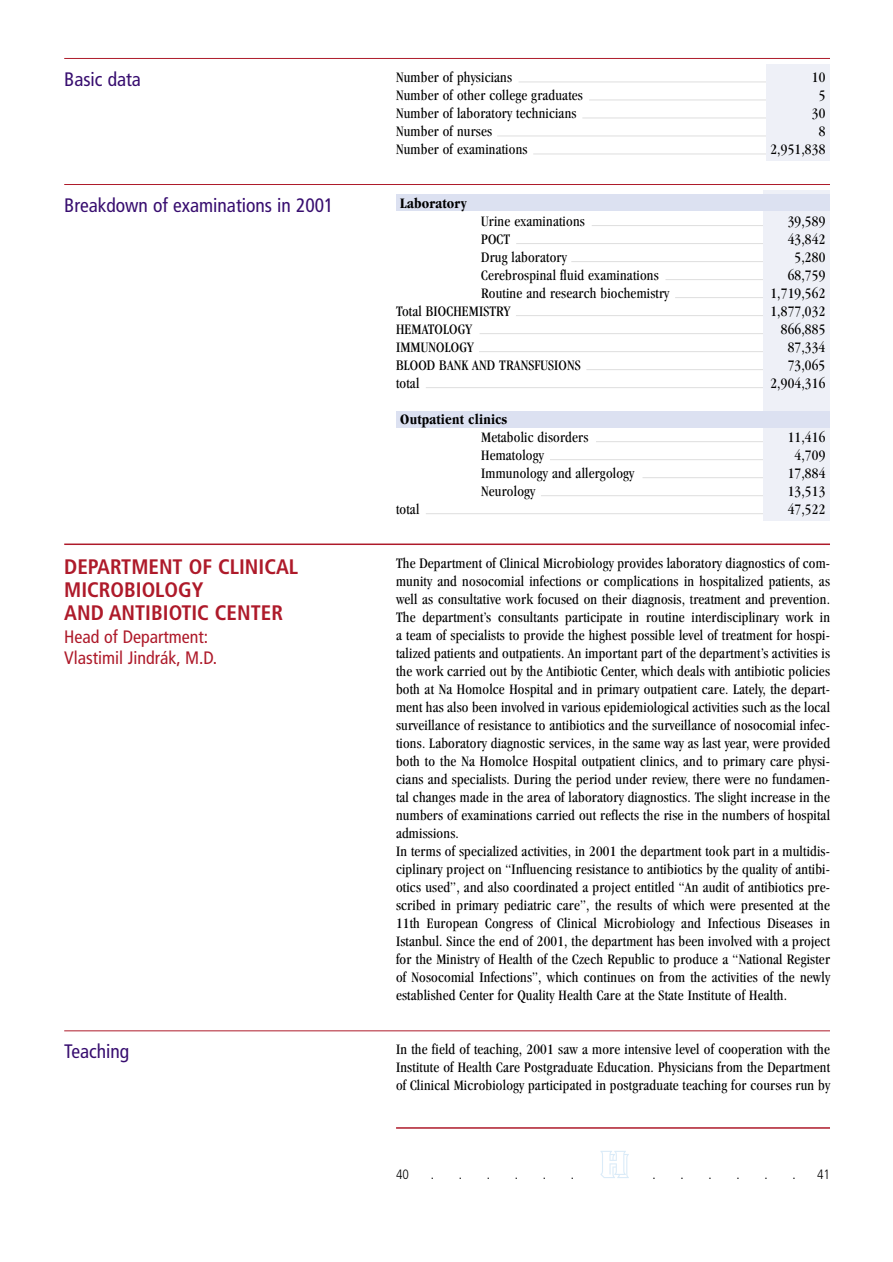
<style>
.page{position:relative;width:893px;height:1262px;background:#fff}
.page>*{position:absolute;margin:0;border:0;box-sizing:border-box;transform-origin:0 0}
.t1{font:700 condensed 21px/23.1px "Frutiger CE";color:#ae1a2a}
.t2{font:condensed 19.5px "Frutiger CE";color:#370d6f}
.t3{font:condensed 18px/21px "Frutiger CE";color:#ae1a2a}
.t4{font:condensed 15px/18px "Garamond CE";letter-spacing:.015em;color:#000}
.t5{font:700 condensed 15px "Garamond CE";letter-spacing:.015em;color:#000}
.t6{font:300 condensed 13.5px "Frutiger CE";color:#000}
</style>
<div class="page">
<hr style="left:591px;top:225px;width:223px;height:1px;background:#dedede">
<hr style="left:516px;top:243px;width:298px;height:1px;background:#dedede">
<hr style="left:571px;top:261px;width:243px;height:1px;background:#dedede">
<hr style="left:665px;top:279px;width:149px;height:1px;background:#dedede">
<hr style="left:675px;top:297px;width:139px;height:1px;background:#dedede">
<hr style="left:516px;top:315px;width:298px;height:1px;background:#dedede">
<hr style="left:479px;top:333px;width:335px;height:1px;background:#dedede">
<hr style="left:479px;top:351px;width:335px;height:1px;background:#dedede">
<hr style="left:586px;top:369px;width:228px;height:1px;background:#dedede">
<hr style="left:426px;top:387px;width:388px;height:1px;background:#dedede">
<hr style="left:596px;top:441px;width:218px;height:1px;background:#dedede">
<hr style="left:550px;top:459px;width:264px;height:1px;background:#dedede">
<hr style="left:642px;top:477px;width:172px;height:1px;background:#dedede">
<hr style="left:541px;top:495px;width:273px;height:1px;background:#dedede">
<hr style="left:426px;top:513px;width:388px;height:1px;background:#dedede">
<div style="left:763px;top:190px;width:67px;height:330px;background:#eef0f7"></div>
<div style="left:396px;top:194px;width:434px;height:17px;background:#dce1f1"></div>
<div style="left:396px;top:410px;width:434px;height:17px;background:#dce1f1"></div>
<hr style="left:518px;top:82px;width:258px;height:1px;background:#dedede">
<hr style="left:589px;top:100px;width:187px;height:1px;background:#dedede">
<hr style="left:582px;top:118px;width:194px;height:1px;background:#dedede">
<hr style="left:497px;top:136px;width:279px;height:1px;background:#dedede">
<hr style="left:533px;top:154px;width:243px;height:1px;background:#dedede">
<div style="left:766px;top:64px;width:64px;height:97px;background:#eef0f7"></div>
<svg style="left:600px;top:1151px;width:28px;height:27px"></svg>
<hr style="left:396px;top:1127px;width:434px;height:1px;background:#ae1a2a">
<hr style="left:64px;top:184px;width:766px;height:1px;background:#ae1a2a">
<hr style="left:64px;top:1030px;width:766px;height:1px;background:#ae1a2a">
<hr style="left:64px;top:543px;width:766px;height:2px;background:#ae1a2a">
<hr style="left:64px;top:58px;width:766px;height:1px;background:#ae1a2a">
<h2 class="t2" style="left:64px;top:71px;width:78px">Basic data</h2>
<p class="t4" style="left:396px;top:69px;width:118px">Number of physicians</p>
<p class="t4" style="left:811px;top:69px;width:15px">10</p>
<p class="t4" style="left:396px;top:87px;width:188px">Number of other college graduates</p>
<p class="t4" style="left:818px;top:87px;width:8px">5</p>
<p class="t4" style="left:396px;top:105px;width:182px">Number of laboratory technicians</p>
<p class="t4" style="left:811px;top:105px;width:15px">30</p>
<p class="t4" style="left:396px;top:123px;width:98px">Number of nurses</p>
<p class="t4" style="left:818px;top:123px;width:8px">8</p>
<p class="t4" style="left:396px;top:141px;width:133px">Number of examinations</p>
<p class="t4" style="left:770px;top:141px;width:56px">2,951,838</p>
<h2 class="t2" style="left:64px;top:197px;width:271px">Breakdown of examinations in 2001</h2>
<p class="t5" style="left:400px;top:197px;width:68px">Laboratory</p>
<p class="t4" style="left:481px;top:213px;width:105px">Urine examinations</p>
<p class="t4" style="left:787px;top:213px;width:39px">39,589</p>
<p class="t4" style="left:481px;top:231px;width:30px">POCT</p>
<p class="t4" style="left:787px;top:231px;width:39px">43,842</p>
<p class="t4" style="left:481px;top:249px;width:87px">Drug laboratory</p>
<p class="t4" style="left:794px;top:249px;width:32px">5,280</p>
<p class="t4" style="left:481px;top:267px;width:179px">Cerebrospinal fluid examinations</p>
<p class="t4" style="left:787px;top:267px;width:39px">68,759</p>
<p class="t4" style="left:481px;top:285px;width:190px">Routine and research biochemistry</p>
<p class="t4" style="left:770px;top:285px;width:56px">1,719,562</p>
<p class="t4" style="left:396px;top:303px;width:116px">Total BIOCHEMISTRY</p>
<p class="t4" style="left:770px;top:303px;width:56px">1,877,032</p>
<p class="t4" style="left:396px;top:321px;width:77px">HEMATOLOGY</p>
<p class="t4" style="left:780px;top:321px;width:46px">866,885</p>
<p class="t4" style="left:396px;top:339px;width:79px">IMMUNOLOGY</p>
<p class="t4" style="left:787px;top:339px;width:39px">87,334</p>
<p class="t4" style="left:396px;top:357px;width:186px">BLOOD BANK AND TRANSFUSIONS</p>
<p class="t4" style="left:787px;top:357px;width:39px">73,065</p>
<p class="t4" style="left:396px;top:375px;width:25px">total</p>
<p class="t4" style="left:770px;top:375px;width:56px">2,904,316</p>
<p class="t5" style="left:400px;top:413px;width:109px">Outpatient clinics</p>
<p class="t4" style="left:481px;top:429px;width:109px">Metabolic disorders</p>
<p class="t4" style="left:787px;top:429px;width:39px">11,416</p>
<p class="t4" style="left:481px;top:447px;width:64px">Hematology</p>
<p class="t4" style="left:794px;top:447px;width:32px">4,709</p>
<p class="t4" style="left:481px;top:465px;width:155px">Immunology and allergology</p>
<p class="t4" style="left:787px;top:465px;width:39px">17,884</p>
<p class="t4" style="left:481px;top:483px;width:56px">Neurology</p>
<p class="t4" style="left:787px;top:483px;width:39px">13,513</p>
<p class="t4" style="left:396px;top:501px;width:25px">total</p>
<p class="t4" style="left:787px;top:501px;width:39px">47,522</p>
<h1 class="t1" style="left:64px;top:556px;width:235px">DEPARTMENT OF CLINICAL<br>MICROBIOLOGY<br>AND ANTIBIOTIC CENTER</h1>
<p class="t3" style="left:64px;top:628px;width:154px">Head of Department:<br>Vlastimil Jindrák, M.D.</p>
<p class="t4" style="left:396px;top:555px;width:435px">The Department of Clinical Microbiology provides laboratory diagnostics of com&shy;munity and nosocomial infections or complications in hospitalized patients, as well as consultative work focused on their diagnosis, treatment and prevention.<br>The department’s consultants participate in routine interdisciplinary work in a team of specialists to provide the highest possible level of treatment for hospi&shy;talized patients and outpatients. An important part of the department’s activities is the work carried out by the Antibiotic Center, which deals with antibiotic policies both at Na Homolce Hospital and in primary outpatient care. Lately, the depart&shy;ment has also been involved in various epidemiological activities such as the local surveillance of resistance to antibiotics and the surveillance of nosocomial infec&shy;tions. Laboratory diagnostic services, in the same way as last year, were provided both to the Na Homolce Hospital outpatient clinics, and to primary care physi&shy;cians and specialists. During the period under review, there were no fundamen&shy;tal changes made in the area of laboratory diagnostics. The slight increase in the numbers of examinations carried out reflects the rise in the numbers of hospital admissions.<br>In terms of specialized activities, in 2001 the department took part in a multidis&shy;ciplinary project on “Influencing resistance to antibiotics by the quality of antibi&shy;otics used”, and also coordinated a project entitled “An audit of antibiotics pre&shy;scribed in primary pediatric care”, the results of which were presented at the 11th European Congress of Clinical Microbiology and Infectious Diseases in Istanbul. Since the end of 2001, the department has been involved with a project for the Ministry of Health of the Czech Republic to produce a “National Register of Nosocomial Infections”, which continues on from the activities of the newly established Center for Quality Health Care at the State Institute of Health.</p>
<h2 class="t2" style="left:64px;top:1043px;width:66px">Teaching</h2>
<p class="t4" style="left:396px;top:1041px;width:435px;text-align:justify">In the field of teaching, 2001 saw a more intensive level of cooperation with the Institute of Health Care Postgraduate Education. Physicians from the Department of Clinical Microbiology participated in postgraduate teaching for courses run by</p>
<p class="t6" style="left:396px;top:1168px;width:14px">40</p>
<p class="t6" style="left:430px;top:1168px;width:5px">.</p>
<p class="t6" style="left:458px;top:1168px;width:5px">.</p>
<p class="t6" style="left:486px;top:1168px;width:5px">.</p>
<p class="t6" style="left:514px;top:1168px;width:5px">.</p>
<p class="t6" style="left:542px;top:1168px;width:5px">.</p>
<p class="t6" style="left:570px;top:1168px;width:5px">.</p>
<p class="t6" style="left:652px;top:1168px;width:5px">.</p>
<p class="t6" style="left:680px;top:1168px;width:5px">.</p>
<p class="t6" style="left:708px;top:1168px;width:5px">.</p>
<p class="t6" style="left:736px;top:1168px;width:5px">.</p>
<p class="t6" style="left:764px;top:1168px;width:5px">.</p>
<p class="t6" style="left:792px;top:1168px;width:5px">.</p>
<p class="t6" style="left:817px;top:1168px;width:14px">41</p>
</div>
